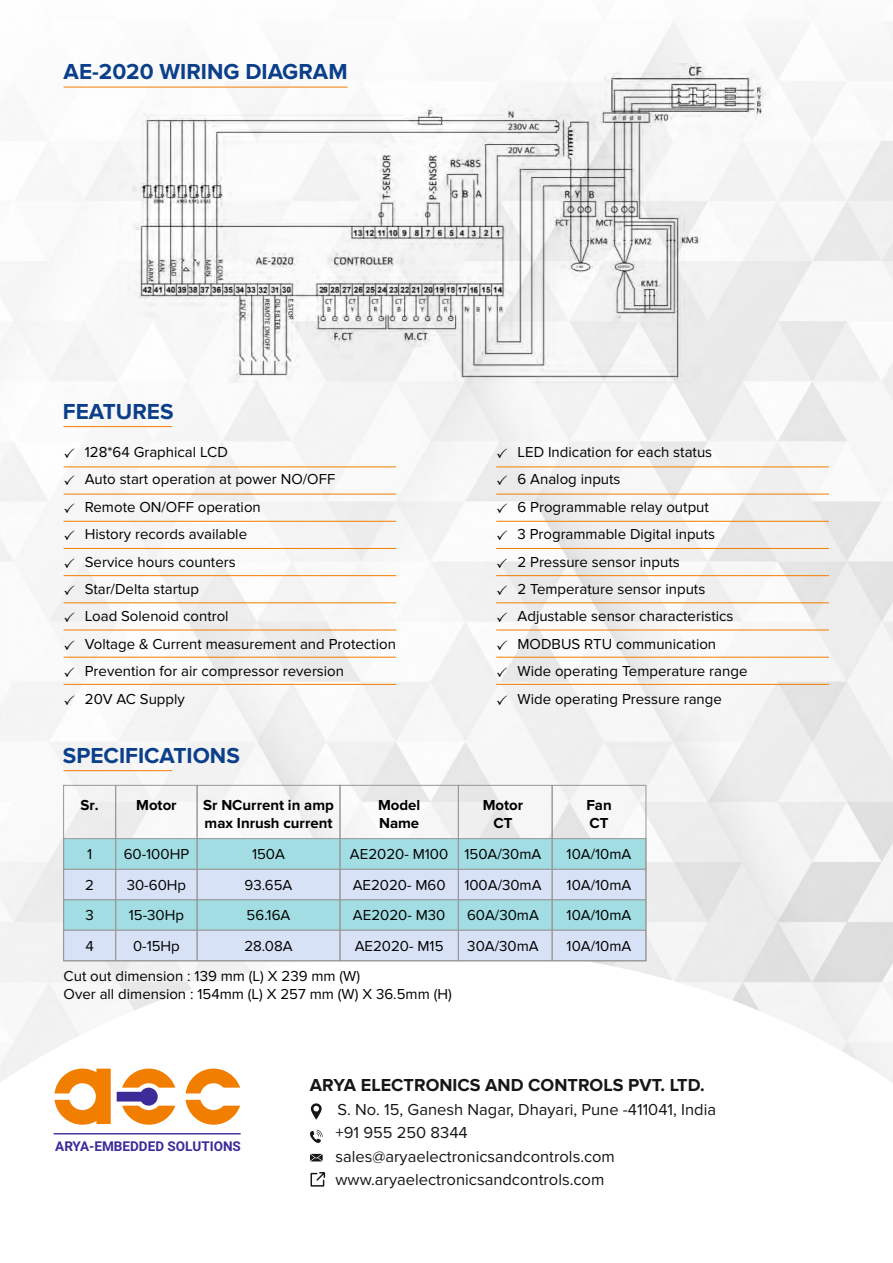
<style>
.page{position:relative;width:893px;height:1263px;background:#fff}
.page>*{position:absolute;margin:0;border:0;box-sizing:border-box;transform-origin:0 0}
.t1{font:700 22.5px "Proxima Nova";color:#0b3f8a}
.t2{font:700 18px "Proxima Nova";color:#151616}
.t3{font:16.5px/23.4px "Proxima Nova";color:#151616}
.t4{font:15px/27.5px "Proxima Nova";color:#000}
.t5{font:700 15px/18.3px "Proxima Nova";color:#000}
.t6{font:700 13.5px "Roboto";color:#3c2b99}
</style>
<div class="page">
<svg style="left:0;top:950px;width:893px;height:228px"></svg>
<div style="left:63px;top:899px;width:583px;height:32px;background:#a1dde2;border:1px solid #989899"></div>
<div style="left:63px;top:869px;width:583px;height:31px;background:#d8e2f7;border:1px solid #989899"></div>
<div style="left:63px;top:838px;width:583px;height:31px;background:#a1dde2;border:1px solid #989899"></div>
<div style="left:63px;top:930px;width:583px;height:31px;background:#d8e2f7;border:1px solid #989899"></div>
<div style="left:63px;top:785px;width:53px;height:176px;border:1px solid #989899"></div>
<div style="left:197px;top:785px;width:143px;height:176px;border:1px solid #989899"></div>
<div style="left:340px;top:785px;width:119px;height:176px;border:1px solid #989899"></div>
<div style="left:115px;top:785px;width:83px;height:176px;border:1px solid #989899"></div>
<div style="left:458px;top:785px;width:95px;height:176px;border:1px solid #989899"></div>
<div style="left:552px;top:785px;width:94px;height:176px;border:1px solid #989899"></div>
<img style="left:120px;top:64px;width:653px;height:318px">
<svg style="left:186px;top:1068px;width:54px;height:57px"></svg>
<svg style="left:55px;top:1068px;width:56px;height:57px"></svg>
<svg style="left:117px;top:1068px;width:58px;height:57px"></svg>
<hr style="left:54px;top:1133px;width:187px;height:1px;background:#3c2b99">
<svg style="left:310px;top:1154px;width:13px;height:7px"></svg>
<svg style="left:309px;top:1130px;width:14px;height:13px"></svg>
<svg style="left:310px;top:1172px;width:15px;height:15px"></svg>
<svg style="left:311px;top:1102px;width:11px;height:18px"></svg>
<hr style="left:63px;top:426px;width:109px;height:1px;background:#f27e00">
<hr style="left:64px;top:466px;width:332px;height:1px;background:#f27e00">
<svg style="left:63px;top:493px;width:334px;height:2px"></svg>
<svg style="left:63px;top:520px;width:334px;height:2px"></svg>
<svg style="left:63px;top:548px;width:334px;height:1px"></svg>
<svg style="left:63px;top:575px;width:334px;height:1px"></svg>
<svg style="left:63px;top:602px;width:334px;height:2px"></svg>
<svg style="left:63px;top:629px;width:334px;height:2px"></svg>
<svg style="left:63px;top:656px;width:334px;height:2px"></svg>
<hr style="left:64px;top:684px;width:332px;height:1px;background:#f27e00">
<hr style="left:496px;top:466px;width:333px;height:1px;background:#f27e00">
<svg style="left:495px;top:493px;width:335px;height:2px"></svg>
<svg style="left:496px;top:520px;width:334px;height:2px"></svg>
<svg style="left:495px;top:548px;width:335px;height:1px"></svg>
<svg style="left:495px;top:575px;width:335px;height:1px"></svg>
<svg style="left:495px;top:602px;width:335px;height:2px"></svg>
<svg style="left:495px;top:629px;width:335px;height:2px"></svg>
<svg style="left:495px;top:656px;width:335px;height:2px"></svg>
<hr style="left:496px;top:684px;width:333px;height:1px;background:#f27e00">
<hr style="left:64px;top:87px;width:284px;height:1px;background:#f27e00">
<hr style="left:63px;top:770px;width:109px;height:1px;background:#f27e00">
<svg style="left:65px;top:585px;width:10px;height:10px"></svg>
<svg style="left:65px;top:613px;width:10px;height:9px"></svg>
<svg style="left:65px;top:640px;width:10px;height:10px"></svg>
<svg style="left:65px;top:695px;width:10px;height:10px"></svg>
<svg style="left:497px;top:448px;width:10px;height:10px"></svg>
<svg style="left:497px;top:476px;width:10px;height:9px"></svg>
<svg style="left:497px;top:558px;width:10px;height:10px"></svg>
<svg style="left:497px;top:585px;width:10px;height:10px"></svg>
<svg style="left:497px;top:613px;width:10px;height:9px"></svg>
<svg style="left:497px;top:668px;width:10px;height:9px"></svg>
<h1 class="t1" style="left:64px;top:61px;width:285px">AE-2020 WIRING DIAGRAM</h1>
<h1 class="t1" style="left:63px;top:401px;width:112px">FEATURES</h1>
<p class="t4" style="left:85px;top:439px;width:313px">128*64 Graphical LCD<br>Auto start operation at power NO/OFF<br>Remote ON/OFF operation<br>History records available<br>Service hours counters<br>Star/Delta startup<br>Load Solenoid control<br>Voltage &amp; Current measurement and Protection<br>Prevention for air compressor reversion<br>20V AC Supply</p>
<p class="t4" style="left:517px;top:439px;width:231px">LED Indication for each status<br>6 Analog inputs<br>6 Programmable relay output<br>3 Programmable Digital inputs<br>2 Pressure sensor inputs<br>2 Temperature sensor inputs<br>Adjustable sensor characteristics<br>MODBUS RTU communication<br>Wide operating Temperature range<br>Wide operating Pressure range</p>
<h1 class="t1" style="left:63px;top:745px;width:178px">SPECIFICATIONS</h1>
<p class="t5" style="left:81px;top:797px;width:20px">Sr.</p>
<p class="t4" style="left:85px;top:839px;width:10px;line-height:30.6px">1<br>2<br>3<br>4</p>
<p class="t5" style="left:136px;top:797px;width:42px">Motor</p>
<p class="t4" style="left:124px;top:839px;width:67px;line-height:30.6px;text-align:center">60-100HP<br>30-60Hp<br>15-30Hp<br>0-15Hp</p>
<p class="t5" style="left:203px;top:797px;width:132px">Sr NCurrent in amp max Inrush current</p>
<p class="t4" style="left:244px;top:839px;width:50px;line-height:30.6px;text-align:center">150A<br>93.65A<br>56.16A<br>28.08A</p>
<p class="t5" style="left:378px;top:797px;width:44px">Model<br>Name</p>
<p class="t4" style="left:350px;top:839px;width:100px;line-height:30.6px">AE2020- M100<br>AE2020- M60<br>AE2020- M30<br>AE2020- M15</p>
<p class="t4" style="left:64px;top:968px;width:390px;line-height:18.3px">Cut out dimension : 139 mm (L) X 239 mm (W)<br>Over all dimension : 154mm (L) X 257 mm (W) X 36.5mm (H)</p>
<p class="t5" style="left:483px;top:797px;width:42px;text-align:center">Motor<br>CT</p>
<p class="t4" style="left:464px;top:839px;width:79px;line-height:30.6px">150A/30mA<br>100A/30mA<br>60A/30mA<br>30A/30mA</p>
<p class="t5" style="left:586px;top:797px;width:27px">Fan<br>CT</p>
<p class="t4" style="left:567px;top:839px;width:66px;line-height:30.6px;text-align:justify">10A/10mA 10A/10mA 10A/10mA 10A/10mA</p>
<p class="t6" style="left:55px;top:1141px;width:187px">ARYA-EMBEDDED SOLUTIONS</p>
<p class="t2" style="left:310px;top:1076px;width:396px">ARYA ELECTRONICS AND CONTROLS PVT. LTD.</p>
<p class="t3" style="left:336px;top:1098px;width:382px">S. No. 15, Ganesh Nagar, Dhayari, Pune -411041, India +91 955 250 8344 sales@aryaelectronicsandcontrols.com www.aryaelectronicsandcontrols.com</p>
</div>
